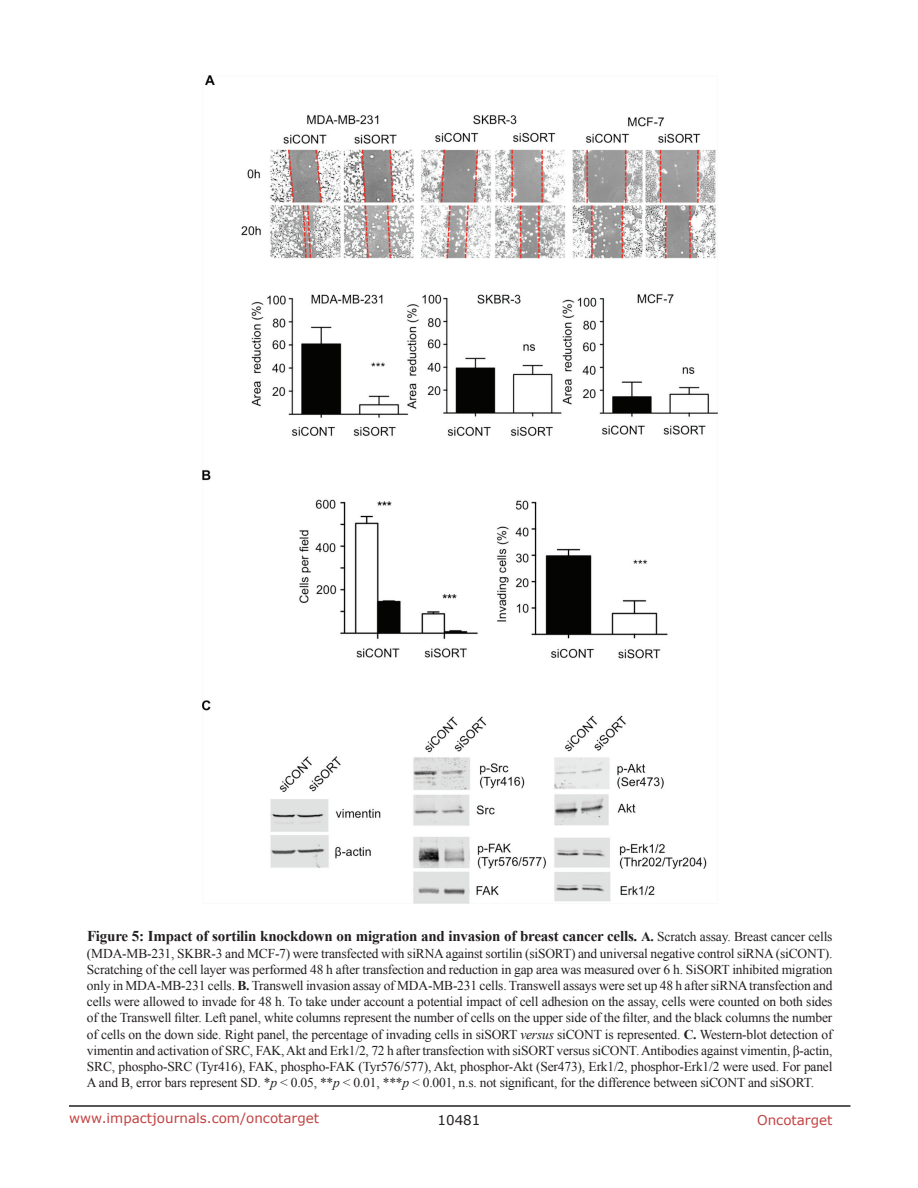
<style>
.page{position:relative;width:918px;height:1188px;background:#fff}
.page>*{position:absolute;margin:0;border:0;box-sizing:border-box;transform-origin:0 0}
.t1{font:700 15px "Times New Roman";letter-spacing:-.015em;color:#231f20}
.t2{font:13.5px/16.2px "Times New Roman";letter-spacing:-.015em;color:#231f20;text-align:justify}
.t3{font:13.5px "Verdana";color:#c24141}
.t4{font:13.5px "Verdana";color:#231f20}
.s1{font-size:13.5px}
.s2{font-weight:400;font-size:13.5px}
.s3{font-weight:700}
.s4{font-style:italic}
</style>
<div class="page">
<hr style="left:69px;top:1105px;width:781px;height:2px;background:#231f20">
<img style="left:202px;top:76px;width:515px;height:828px">
<p class="t1" style="left:87px;top:926px;width:747px">Figure 5: Impact of sortilin knockdown on migration and invasion of breast cancer cells. <span class="s1">A.</span> <span class="s2">Scratch assay. Breast cancer cells</span></p>
<p class="t2" style="left:87px;top:945px;width:747px">(MDA-MB-231, SKBR-3 and MCF-7) were transfected with siRNA against sortilin (siSORT) and universal negative control siRNA (siCONT).<br>Scratching of the cell layer was performed 48 h after transfection and reduction in gap area was measured over 6 h. SiSORT inhibited migration only in MDA-MB-231 cells. <span class="s3">B.</span> Transwell invasion assay of MDA-MB-231 cells. Transwell assays were set up 48 h after siRNA transfection and cells were allowed to invade for 48 h. To take under account a potential impact of cell adhesion on the assay, cells were counted on both sides of the Transwell filter. Left panel, white columns represent the number of cells on the upper side of the filter, and the black columns the number of cells on the down side. Right panel, the percentage of invading cells in siSORT <span class="s4">versus</span> siCONT is represented. <span class="s3">C.</span> Western-blot detection of vimentin and activation of SRC, FAK, Akt and Erk1/2, 72 h after transfection with siSORT versus siCONT. Antibodies against vimentin, β-actin, SRC, phospho-SRC (Tyr416), FAK, phospho-FAK (Tyr576/577), Akt, phosphor-Akt (Ser473), Erk1/2, phosphor-Erk1/2 were used. For panel A and B, error bars represent SD. *<span class="s4">p</span> &lt; 0.05, **<span class="s4">p</span> &lt; 0.01, ***<span class="s4">p</span> &lt; 0.001, n.s. not significant, for the difference between siCONT and siSORT.</p>
<p class="t3" style="left:69px;top:1109px;width:252px">www.impactjournals.com/oncotarget</p>
<p class="t4" style="left:438px;top:1111px;width:44px">10481</p>
<p class="t3" style="left:757px;top:1111px;width:77px">Oncotarget</p>
</div>
